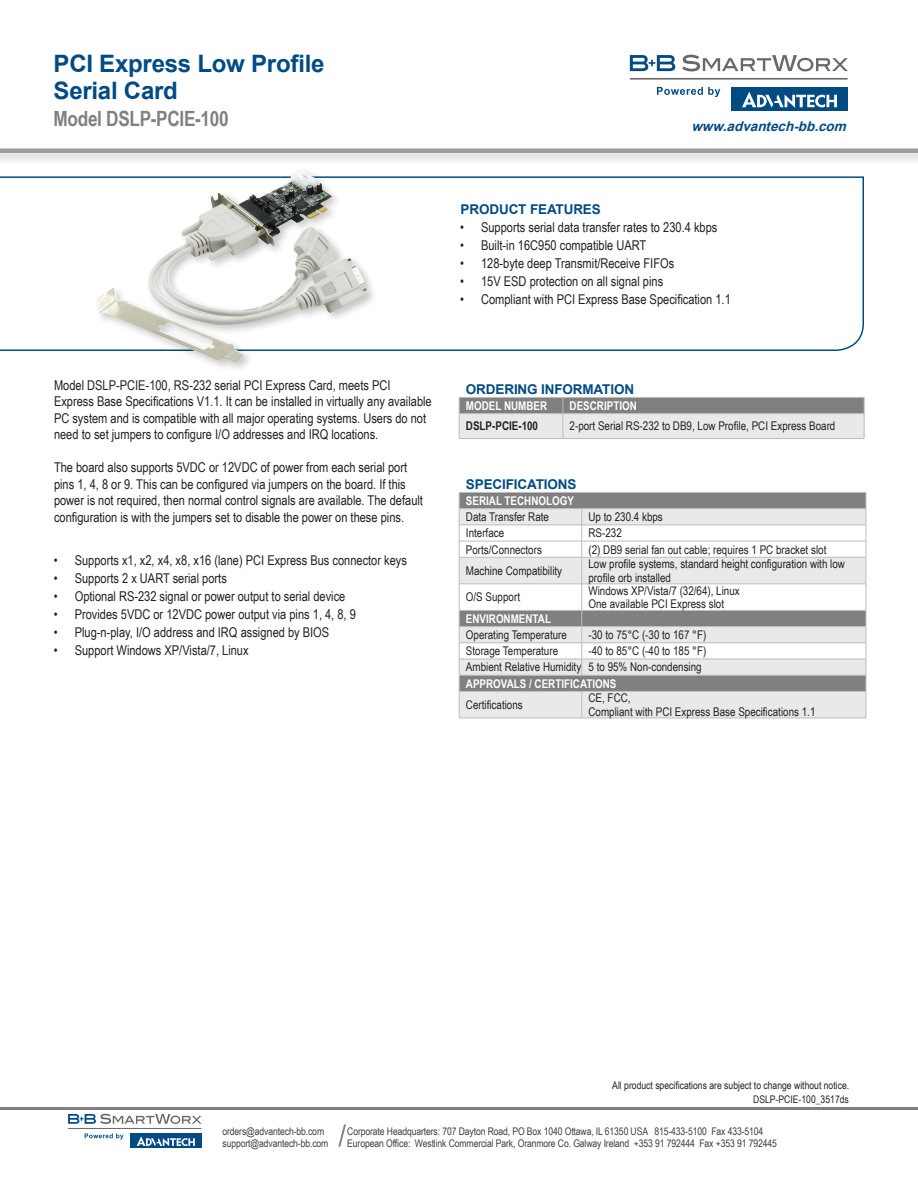
<style>
.page{position:relative;width:918px;height:1188px;background:#fff}
.page>*{position:absolute;margin:0;border:0;box-sizing:border-box;transform-origin:0 0}
.Product_-_Header{font:700 24px "Arial";letter-spacing:-.01em;color:#004b84}
.Product_-_Header_-_D{font:700 21px "Arial Narrow";letter-spacing:-.015em;color:#808083}
.Main_Text{font:13.5px/16.5px "Arial Narrow";color:#231f20}
.Bullets{font:13.5px "Arial Narrow";color:#231f20}
.chart_header{font:700 13.5px "Arial";letter-spacing:-.01em;color:#004b84}
.t1{font:italic 700 13.5px "Arial";color:#004b84}
.chart_text{font:12px/13.5px "Arial Narrow";color:#231f20}
.chart_subhead{font:700 12px "Arial Narrow";color:#fff}
.chart_text-2{font:700 12px "Arial Narrow";color:#231f20}
.t2{font:10.5px/12px "Arial Narrow";letter-spacing:-.01em;color:#3e3e3f}
.Main_Text-2{font:10.5px "Arial Narrow";color:#231f20}
</style>
<div class="page">
<hr style="left:0;top:1107px;width:918px;height:3px;background:#808083">
<div style="left:731px;top:87px;width:117px;height:24px;background:#004b84"></div>
<svg style="left:742px;top:92px;width:95px;height:16px"></svg>
<svg style="left:630px;top:55px;width:45px;height:16px"></svg>
<svg style="left:682px;top:55px;width:166px;height:16px"></svg>
<hr style="left:630px;top:78px;width:218px;height:2px;background:#69696c">
<svg style="left:657px;top:87px;width:63px;height:10px"></svg>
<div style="left:0;top:145px;width:918px;height:20px;background:#231f20;opacity:.25"></div>
<div style="left:0;top:148px;width:918px;height:5px;background:#9d9da1"></div>
<svg style="left:338px;top:1124px;width:8px;height:23px"></svg>
<div style="left:130px;top:1133px;width:71px;height:15px;background:#004b84"></div>
<svg style="left:137px;top:1136px;width:58px;height:10px"></svg>
<svg style="left:68px;top:1114px;width:134px;height:10px"></svg>
<hr style="left:68px;top:1128px;width:133px;height:1px;background:#69696c">
<svg style="left:85px;top:1133px;width:38px;height:7px"></svg>
<svg style="left:0;top:176px;width:864px;height:175px"></svg>
<div style="left:94px;top:166px;width:284px;height:207px;background:#231f20;opacity:.25"></div>
<img style="left:145px;top:171px;width:223px;height:156px">
<div style="left:460px;top:493px;width:406px;height:15px;background:#808083"></div>
<svg style="left:460px;top:509px;width:406px;height:209px;background:#d2d1d4"></svg>
<svg style="left:460px;top:526px;width:406px;height:133px"></svg>
<hr style="left:459px;top:659px;width:123px;height:1px;background:#bcbbbf">
<hr style="left:582px;top:659px;width:284px;height:1px;background:#bcbbbf">
<hr style="left:459px;top:492px;width:123px;height:1px;background:#bcbbbf">
<hr style="left:582px;top:492px;width:284px;height:1px;background:#bcbbbf">
<hr style="left:459px;top:508px;width:123px;height:1px;background:#bcbbbf">
<hr style="left:582px;top:508px;width:284px;height:1px;background:#bcbbbf">
<hr style="left:459px;top:525px;width:123px;height:1px;background:#bcbbbf">
<hr style="left:582px;top:525px;width:284px;height:1px;background:#bcbbbf">
<hr style="left:459px;top:541px;width:123px;height:1px;background:#bcbbbf">
<hr style="left:582px;top:541px;width:284px;height:1px;background:#bcbbbf">
<hr style="left:459px;top:557px;width:123px;height:1px;background:#bcbbbf">
<hr style="left:582px;top:557px;width:284px;height:1px;background:#bcbbbf">
<hr style="left:459px;top:584px;width:123px;height:1px;background:#bcbbbf">
<hr style="left:582px;top:584px;width:284px;height:1px;background:#bcbbbf">
<hr style="left:459px;top:610px;width:123px;height:1px;background:#bcbbbf">
<hr style="left:582px;top:610px;width:284px;height:1px;background:#bcbbbf">
<hr style="left:459px;top:626px;width:123px;height:1px;background:#bcbbbf">
<hr style="left:582px;top:626px;width:284px;height:1px;background:#bcbbbf">
<hr style="left:459px;top:643px;width:123px;height:1px;background:#bcbbbf">
<hr style="left:582px;top:643px;width:284px;height:1px;background:#bcbbbf">
<svg style="left:582px;top:509px;width:1px;height:166px"></svg>
<hr style="left:459px;top:675px;width:123px;height:1px;background:#bcbbbf">
<hr style="left:582px;top:675px;width:284px;height:1px;background:#bcbbbf">
<hr style="left:459px;top:691px;width:123px;height:1px;background:#bcbbbf">
<svg style="left:459px;top:493px;width:1px;height:225px"></svg>
<hr style="left:582px;top:691px;width:284px;height:1px;background:#bcbbbf">
<svg style="left:582px;top:692px;width:1px;height:26px"></svg>
<svg style="left:866px;top:493px;width:1px;height:225px"></svg>
<hr style="left:459px;top:718px;width:123px;height:1px;background:#bcbbbf">
<hr style="left:582px;top:718px;width:284px;height:1px;background:#bcbbbf">
<svg style="left:459px;top:397px;width:406px;height:42px;background:#c0c0c2"></svg>
<hr style="left:459px;top:438px;width:104px;height:1px;background:#bcbbbf">
<hr style="left:563px;top:438px;width:301px;height:1px;background:#bcbbbf">
<p class="Product_-_Header" style="left:54px;top:48px;width:273px">PCI Express Low Profile</p>
<p class="Product_-_Header" style="left:54px;top:75px;width:126px">Serial Card</p>
<p class="Product_-_Header_-_D" style="left:54px;top:103px;width:177px">Model DSLP-PCIE-100</p>
<p class="Main_Text" style="left:54px;top:376px;width:379px">Model DSLP-PCIE-100, RS-232 serial PCI Express Card, meets PCI Express Base Specifications V1.1. It can be installed in virtually any available PC system and is compatible with all major operating systems. Users do not need to set jumpers to configure I/O addresses and IRQ locations.</p>
<p class="Main_Text" style="left:54px;top:459px;width:371px">The board also supports 5VDC or 12VDC of power from each serial port pins 1, 4, 8 or 9. This can be configured via jumpers on the board. If this power is not required, then normal control signals are available. The default configuration is with the jumpers set to disable the power on these pins.</p>
<p class="Bullets" style="left:54px;top:551px;width:355px">• Supports x1, x2, x4, x8, x16 (lane) PCI Express Bus connector keys</p>
<p class="Bullets" style="left:54px;top:569px;width:175px">• Supports 2 x UART serial ports</p>
<p class="Bullets" style="left:54px;top:587px;width:293px">• Optional RS-232 signal or power output to serial device</p>
<p class="Bullets" style="left:54px;top:605px;width:304px">• Provides 5VDC or 12VDC power output via pins 1, 4, 8, 9</p>
<p class="Bullets" style="left:54px;top:623px;width:277px">• Plug-n-play, I/O address and IRQ assigned by BIOS</p>
<p class="Bullets" style="left:54px;top:641px;width:196px">• Support Windows XP/Vista/7, Linux</p>
<p class="chart_header" style="left:461px;top:200px;width:142px">PRODUCT FEATURES</p>
<p class="t1" style="left:691px;top:118px;width:161px">www.advantech-bb.com</p>
<p class="Bullets" style="left:460px;top:218px;width:259px">• Supports serial data transfer rates to 230.4 kbps</p>
<p class="Bullets" style="left:460px;top:236px;width:188px">• Built-in 16C950 compatible UART</p>
<p class="Bullets" style="left:460px;top:254px;width:216px">• 128-byte deep Transmit/Receive FIFOs</p>
<p class="Bullets" style="left:460px;top:272px;width:205px">• 15V ESD protection on all signal pins</p>
<p class="Bullets" style="left:460px;top:290px;width:272px">• Compliant with PCI Express Base Specification 1.1</p>
<p class="chart_header" style="left:466px;top:381px;width:170px">ORDERING INFORMATION</p>
<p class="chart_subhead" style="left:466px;top:397px;width:83px">MODEL NUMBER</p>
<p class="chart_subhead" style="left:570px;top:397px;width:69px">DESCRIPTION</p>
<p class="chart_text-2" style="left:466px;top:417px;width:74px">DSLP-PCIE-100</p>
<p class="chart_text" style="left:570px;top:419px;width:267px">2-port Serial RS-232 to DB9, Low Profile, PCI Express Board</p>
<p class="chart_header" style="left:466px;top:476px;width:112px">SPECIFICATIONS</p>
<p class="chart_subhead" style="left:466px;top:492px;width:110px">SERIAL TECHNOLOGY</p>
<p class="chart_text" style="left:466px;top:510px;width:85px">Data Transfer Rate</p>
<p class="chart_text" style="left:589px;top:510px;width:76px">Up to 230.4 kbps</p>
<p class="chart_text" style="left:466px;top:526px;width:40px">Interface</p>
<p class="chart_text" style="left:589px;top:526px;width:35px">RS-232</p>
<p class="chart_text" style="left:466px;top:542px;width:78px">Ports/Connectors</p>
<p class="chart_text" style="left:589px;top:542px;width:239px">(2) DB9 serial fan out cable; requires 1 PC bracket slot</p>
<p class="chart_text" style="left:466px;top:564px;width:98px">Machine Compatibility</p>
<p class="chart_text" style="left:589px;top:557px;width:258px">Low profile systems, standard height configuration with low profile orb installed</p>
<p class="chart_text" style="left:466px;top:590px;width:56px">O/S Support</p>
<p class="chart_text" style="left:589px;top:583px;width:153px">Windows XP/Vista/7 (32/64), Linux</p>
<p class="chart_text" style="left:589px;top:597px;width:137px">One available PCI Express slot</p>
<p class="chart_subhead" style="left:466px;top:610px;width:87px">ENVIRONMENTAL</p>
<p class="chart_text" style="left:466px;top:628px;width:103px">Operating Temperature</p>
<p class="chart_text" style="left:589px;top:628px;width:119px">-30 to 75°C (-30 to 167 °F)</p>
<p class="chart_text" style="left:466px;top:644px;width:94px">Storage Temperature</p>
<p class="chart_text" style="left:589px;top:644px;width:119px">-40 to 85°C (-40 to 185 °F)</p>
<p class="chart_text" style="left:466px;top:660px;width:117px">Ambient Relative Humidity</p>
<p class="chart_text" style="left:589px;top:660px;width:115px">5 to 95% Non-condensing</p>
<p class="chart_subhead" style="left:466px;top:674px;width:152px">APPROVALS / CERTIFICATIONS</p>
<p class="chart_text" style="left:466px;top:698px;width:58px">Certifications</p>
<p class="chart_text" style="left:589px;top:691px;width:44px">CE, FCC,</p>
<p class="chart_text" style="left:589px;top:704px;width:228px">Compliant with PCI Express Base Specifications 1.1</p>
<p class="Main_Text-2" style="left:612px;top:1077px;width:238px">All product specifications are subject to change without notice.</p>
<p class="Main_Text-2" style="left:753px;top:1091px;width:97px">DSLP-PCIE-100_3517ds</p>
<p class="t2" style="left:223px;top:1125px;width:107px">orders@advantech-bb.com support@advantech-bb.com</p>
<p class="t2" style="left:347px;top:1125px;width:431px">Corporate Headquarters: 707 Dayton Road, PO Box 1040 Ottawa, IL 61350 USA 815-433-5100 Fax 433-5104<br>European Office: Westlink Commercial Park, Oranmore Co. Galway Ireland +353 91 792444 Fax +353 91 792445</p>
</div>
